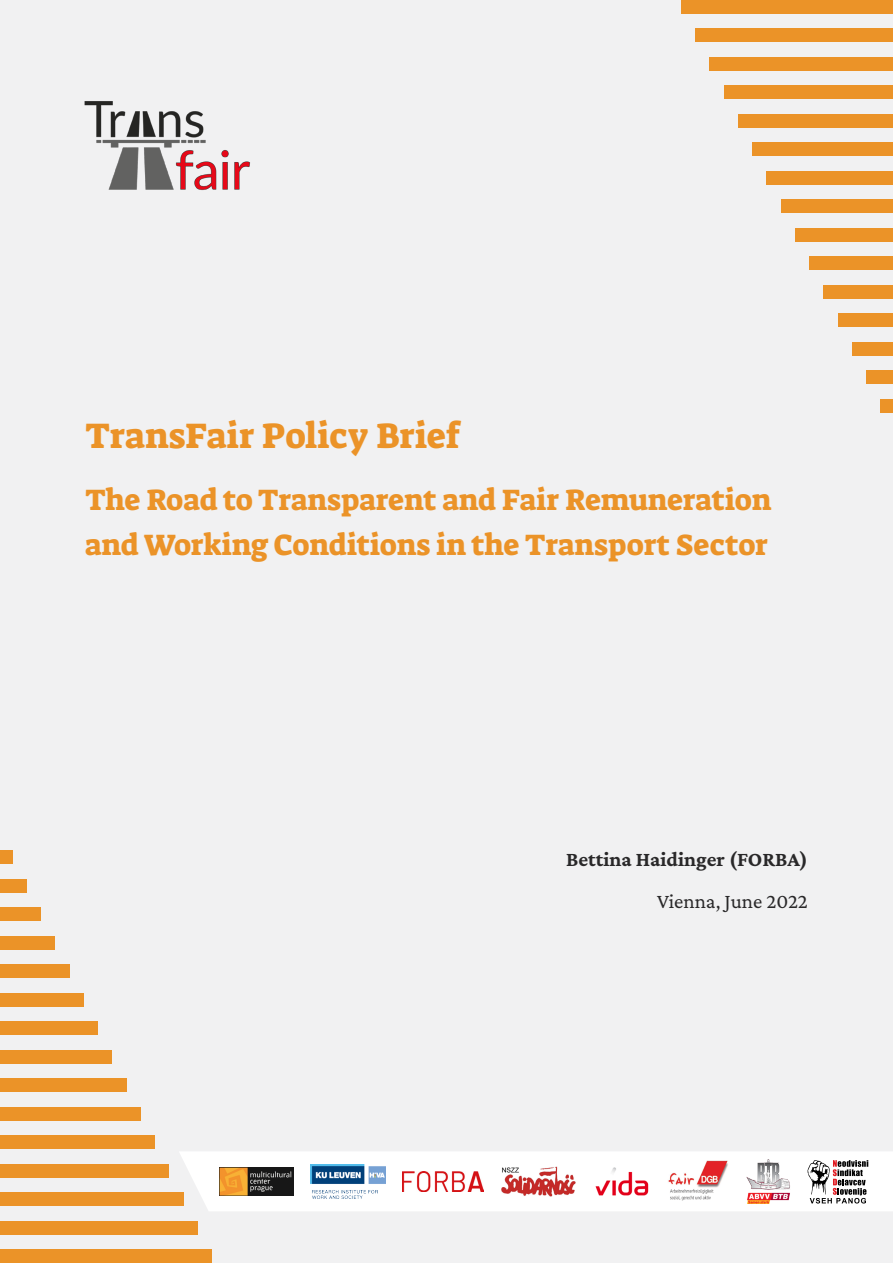
<style>
.page{position:relative;width:893px;height:1263px;background:#f1f1f2}
.page>*{position:absolute;margin:0;border:0;box-sizing:border-box;transform-origin:0 0}
.t1{font:36px "Suez One";color:#eb9328}
.t2{font:30px/45px "Suez One";letter-spacing:-.005em;color:#eb9328}
.t3{font:700 21px "Crimson Pro";color:#292829}
.t4{font:21px "Crimson Pro";color:#292829}
</style>
<div class="page">
<div style="left:681px;top:0;width:212px;height:13px;background:#eb9328"></div>
<div style="left:696px;top:29px;width:197px;height:13px;background:#eb9328"></div>
<div style="left:710px;top:57px;width:183px;height:13px;background:#eb9328"></div>
<div style="left:724px;top:86px;width:169px;height:13px;background:#eb9328"></div>
<div style="left:738px;top:114px;width:155px;height:13px;background:#eb9328"></div>
<div style="left:753px;top:143px;width:140px;height:13px;background:#eb9328"></div>
<div style="left:767px;top:171px;width:126px;height:13px;background:#eb9328"></div>
<div style="left:781px;top:200px;width:112px;height:13px;background:#eb9328"></div>
<div style="left:795px;top:228px;width:98px;height:13px;background:#eb9328"></div>
<div style="left:810px;top:257px;width:83px;height:13px;background:#eb9328"></div>
<div style="left:824px;top:285px;width:69px;height:13px;background:#eb9328"></div>
<div style="left:838px;top:314px;width:55px;height:13px;background:#eb9328"></div>
<div style="left:852px;top:342px;width:41px;height:13px;background:#eb9328"></div>
<div style="left:867px;top:371px;width:26px;height:13px;background:#eb9328"></div>
<div style="left:881px;top:399px;width:12px;height:13px;background:#eb9328"></div>
<div style="left:0;top:1249px;width:212px;height:14px;background:#eb9328"></div>
<div style="left:0;top:1221px;width:197px;height:13px;background:#eb9328"></div>
<div style="left:0;top:1192px;width:183px;height:14px;background:#eb9328"></div>
<div style="left:0;top:1164px;width:169px;height:13px;background:#eb9328"></div>
<div style="left:0;top:1135px;width:155px;height:14px;background:#eb9328"></div>
<div style="left:0;top:1107px;width:140px;height:13px;background:#eb9328"></div>
<div style="left:0;top:1078px;width:126px;height:14px;background:#eb9328"></div>
<div style="left:0;top:1050px;width:112px;height:13px;background:#eb9328"></div>
<div style="left:0;top:1021px;width:98px;height:14px;background:#eb9328"></div>
<div style="left:0;top:993px;width:83px;height:13px;background:#eb9328"></div>
<div style="left:0;top:964px;width:69px;height:14px;background:#eb9328"></div>
<div style="left:0;top:936px;width:55px;height:13px;background:#eb9328"></div>
<div style="left:0;top:907px;width:41px;height:14px;background:#eb9328"></div>
<div style="left:0;top:879px;width:26px;height:13px;background:#eb9328"></div>
<div style="left:0;top:850px;width:12px;height:14px;background:#eb9328"></div>
<img style="left:84px;top:101px;width:166px;height:89px">
<svg style="left:180px;top:1152px;width:713px;height:59px"></svg>
<p class="t1" style="left:85px;top:412px;width:377px">TransFair Policy Brief</p>
<p class="t2" style="left:85px;top:477px;width:688px">The Road to Transparent and Fair Remuneration and Working Conditions in the Transport Sector</p>
<p class="t3" style="left:566px;top:845px;width:243px">Bettina Haidinger (FORBA)</p>
<p class="t4" style="left:657px;top:888px;width:152px">Vienna, June 2022</p>
</div>
